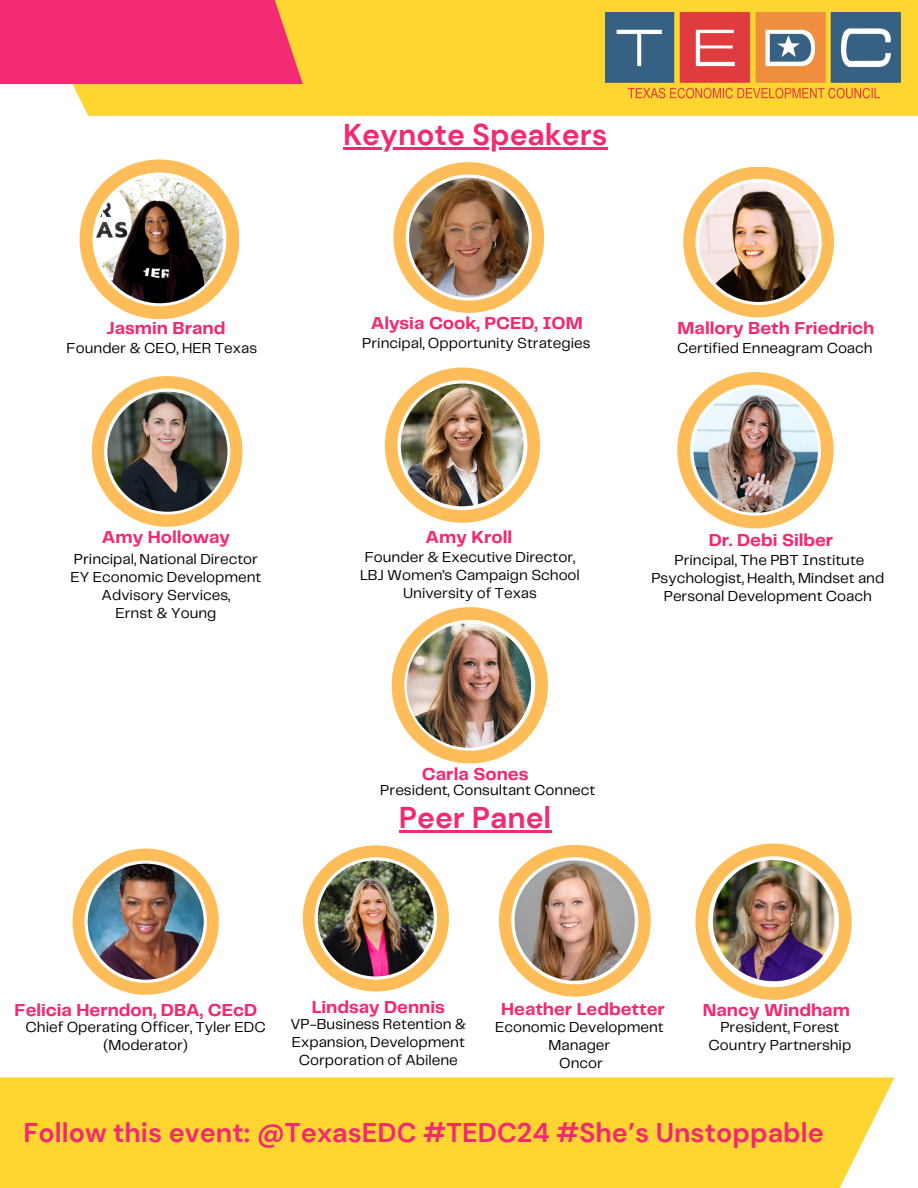
<style>
.page{position:relative;width:918px;height:1188px;background:#fff}
.page>*{position:absolute;margin:0;border:0;box-sizing:border-box;transform-origin:0 0}
.t1{font:700 30px "DM Sans";color:#f22973}
.t2{font:700 27px "DM Sans";color:#f22973}
.t3{font:700 18px "Telegraf";color:#f22973}
.t4{font:15px/18px "Telegraf";color:#000;text-align:center}
</style>
<div class="page">
<div style="left:72px;top:0;width:846px;height:116px;background:#fed531"></div>
<img style="left:605px;top:12px;width:296px;height:97px">
<div style="left:0;top:0;width:303px;height:84px;background:#f22973"></div>
<div style="left:0;top:1077px;width:894px;height:111px;background:#fed531"></div>
<svg style="left:92px;top:376px;width:151px;height:151px"></svg>
<svg style="left:80px;top:159px;width:159px;height:160px"></svg>
<img style="left:677px;top:372px;width:157px;height:156px">
<img style="left:392px;top:607px;width:156px;height:156px">
<img style="left:385px;top:368px;width:155px;height:155px">
<svg style="left:683px;top:167px;width:151px;height:150px"></svg>
<img style="left:393px;top:162px;width:151px;height:151px">
<img style="left:73px;top:849px;width:146px;height:146px">
<img style="left:303px;top:845px;width:146px;height:147px">
<svg style="left:499px;top:845px;width:152px;height:152px"></svg>
<img style="left:695px;top:844px;width:157px;height:156px">
<hr style="left:343px;top:147px;width:265px;height:2px;background:#f22973">
<hr style="left:399px;top:830px;width:152px;height:3px;background:#f22973">
<p class="t1" style="left:343px;top:115px;width:266px">Keynote Speakers</p>
<p class="t3" style="left:107px;top:320px;width:120px">Jasmin Brand</p>
<p class="t3" style="left:371px;top:315px;width:214px">Alysia Cook, PCED, IOM</p>
<p class="t4" style="left:67px;top:340px;width:192px">Founder &amp; CEO, HER Texas</p>
<p class="t4" style="left:362px;top:335px;width:230px">Principal, Opportunity Strategies</p>
<h2 class="t3" style="left:678px;top:320px;width:198px">Mallory Beth Friedrich</h2>
<p class="t4" style="left:677px;top:340px;width:197px">Certified Enneagram Coach</p>
<p class="t3" style="left:102px;top:529px;width:130px">Amy Holloway</p>
<h2 class="t4" style="left:74px;top:551px;width:186px">Principal, National Director</h2>
<p class="t4" style="left:70px;top:569px;width:193px">EY Economic Development</p>
<p class="t4" style="left:102px;top:587px;width:130px">Advisory Services,</p>
<p class="t4" style="left:115px;top:605px;width:103px">Ernst &amp; Young</p>
<p class="t3" style="left:426px;top:529px;width:88px">Amy Kroll</p>
<p class="t4" style="left:360px;top:549px;width:221px">Founder &amp; Executive Director,<br>LBJ Women’s Campaign School<br>University of Texas</p>
<p class="t3" style="left:709px;top:532px;width:126px">Dr. Debi Silber</p>
<h1 class="t4" style="left:651px;top:552px;width:234px">Principal, The PBT Institute<br>Psychologist, Health, Mindset and<br>Personal Development Coach</h1>
<h2 class="t3" style="left:422px;top:766px;width:108px">Carla Sones</h2>
<p class="t4" style="left:380px;top:782px;width:217px">President, Consultant Connect</p>
<p class="t1" style="left:399px;top:798px;width:154px">Peer Panel</p>
<p class="t3" style="left:15px;top:1003px;width:244px">Felicia Herndon, DBA, CEcD</p>
<p class="t4" style="left:26px;top:1019px;width:242px">Chief Operating Officer, Tyler EDC</p>
<p class="t4" style="left:104px;top:1037px;width:86px">(Moderator)</p>
<p class="t3" style="left:312px;top:999px;width:135px">Lindsay Dennis</p>
<p class="t3" style="left:501px;top:1001px;width:165px">Heather Ledbetter</p>
<p class="t4" style="left:290px;top:1016px;width:177px">VP-Business Retention &amp;<br>Expansion, Development<br>Corporation of Abilene</p>
<p class="t4" style="left:495px;top:1019px;width:170px">Economic Development</p>
<p class="t4" style="left:549px;top:1037px;width:63px">Manager</p>
<h2 class="t4" style="left:559px;top:1055px;width:45px">Oncor</h2>
<p class="t3" style="left:703px;top:1002px;width:149px">Nancy Windham</p>
<h2 class="t4" style="left:709px;top:1019px;width:144px">President, Forest<br>Country Partnership</h2>
<h1 class="t2" style="left:23px;top:1115px;width:802px">Follow this event: @TexasEDC #TEDC24 #She’s Unstoppable</h1>
</div>
